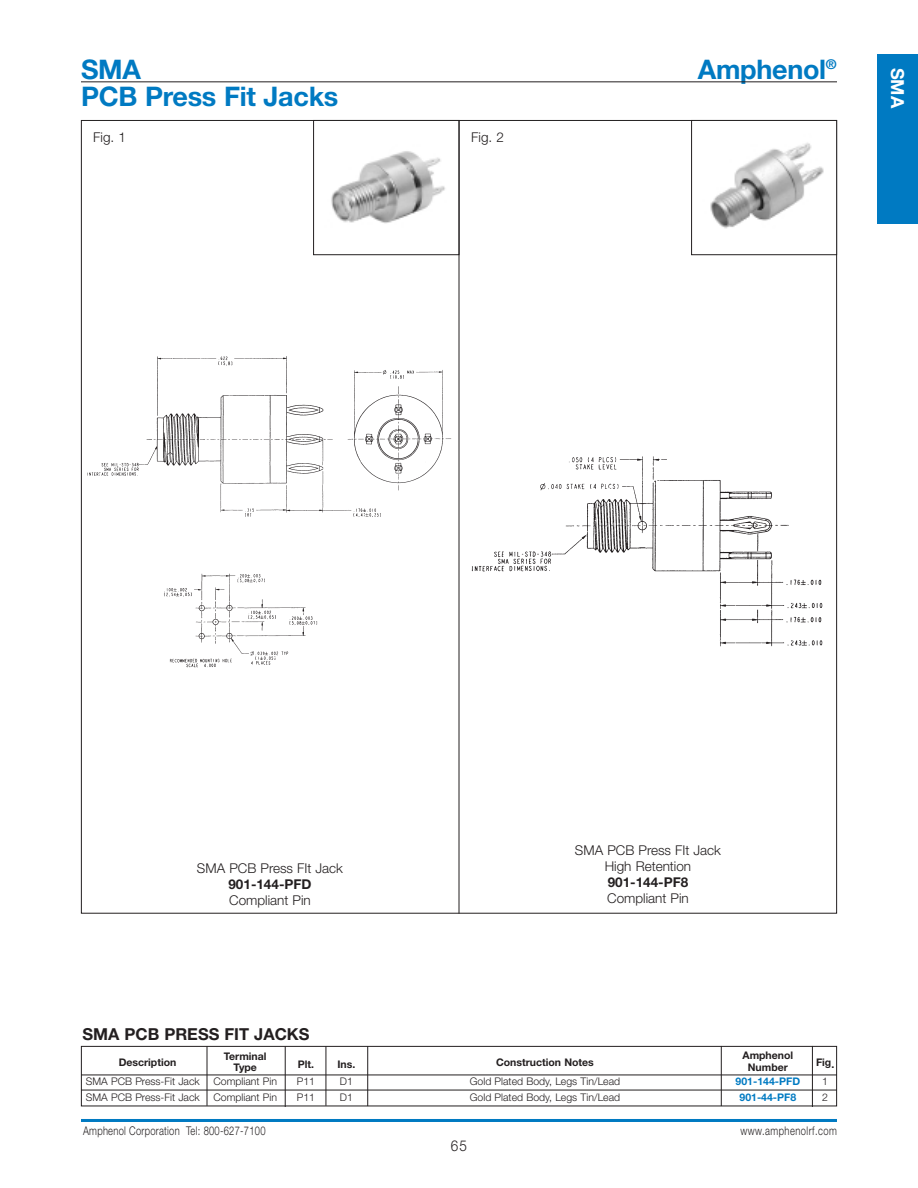
<style>
.page{position:relative;width:918px;height:1188px;background:#fff}
.page>*{position:absolute;margin:0;border:0;box-sizing:border-box;transform-origin:0 0}
.t1{font:700 27px "Helvetica Neue";letter-spacing:-.01em;color:#007ac2}
.t2{font:700 18px "Helvetica Neue";color:#fff}
.t3{font:700 16.5px "Helvetica Neue";color:#231f20}
.t4{font:300 15px "Helvetica Neue";color:#231f20;scale:.9 1}
.t5{font:300 13.5px/16.2px "Helvetica Neue";color:#231f20;text-align:center}
.t6{font:700 13.5px "Helvetica Neue";color:#231f20}
.t7{font:300 12px "Helvetica Neue";letter-spacing:.03em;color:#231f20;scale:.78 1}
.t8{font:300 12px "Helvetica Neue";letter-spacing:.05em;color:#231f20;scale:.78 1}
.t9{font:300 10.5px "Helvetica Neue";color:#231f20}
.t10{font:700 10.5px "Helvetica Neue";color:#231f20}
.t11{font:700 10.5px "Helvetica Neue";color:#007ac2}
</style>
<div class="page">
<hr style="left:81px;top:81px;width:756px;height:1px;background:#231f20">
<hr style="left:81px;top:1119px;width:756px;height:3px;background:#007ac2">
<div style="left:878px;top:54px;width:40px;height:170px;background:#007ac2"></div>
<img style="left:471px;top:456px;width:352px;height:191px">
<img style="left:710px;top:143px;width:114px;height:86px">
<div style="left:691px;top:120px;width:146px;height:135px;border:1px solid #231f20"></div>
<img style="left:87px;top:356px;width:365px;height:161px">
<img style="left:164px;top:573px;width:154px;height:95px">
<img style="left:331px;top:151px;width:114px;height:73px">
<div style="left:313px;top:120px;width:146px;height:135px;border:1px solid #231f20"></div>
<hr style="left:459px;top:120px;width:1px;height:794px;background:#231f20">
<div style="left:81px;top:1046px;width:756px;height:60px;border:1px solid #231f20"></div>
<hr style="left:721px;top:1046px;width:1px;height:60px;background:#231f20">
<hr style="left:812px;top:1046px;width:1px;height:61px;background:#231f20">
<hr style="left:81px;top:1075px;width:756px;height:1px;background:#231f20">
<hr style="left:81px;top:1090px;width:756px;height:1px;background:#231f20">
<hr style="left:207px;top:1046px;width:1px;height:60px;background:#231f20">
<hr style="left:285px;top:1046px;width:1px;height:61px;background:#231f20">
<hr style="left:326px;top:1046px;width:1px;height:60px;background:#231f20">
<hr style="left:367px;top:1046px;width:1px;height:60px;background:#231f20">
<div style="left:84px;top:497px;width:24px;height:27px;background:#fff"></div>
<h1 class="t1" style="left:81px;top:59px;width:61px">SMA</h1>
<h1 class="t1" style="left:698px;top:59px;width:140px">Amphenol<sup>®</sup></h1>
<h1 class="t1" style="left:81px;top:86px;width:259px">PCB Press Fit Jacks</h1>
<p class="t5" style="left:93px;top:130px;width:34px">Fig. 1</p>
<p class="t5" style="left:471px;top:130px;width:34px">Fig. 2</p>
<h2 class="t2" style="left:904px;top:68px;width:42px;rotate:90deg">SMA</h2>
<p class="t5" style="left:197px;top:861px;width:148px">SMA PCB Press FIt Jack</p>
<p class="t6" style="left:228px;top:879px;width:85px">901-144-PFD</p>
<p class="t5" style="left:229px;top:894px;width:83px">Compliant Pin</p>
<p class="t5" style="left:575px;top:843px;width:148px">SMA PCB Press FIt Jack<br>High Retention</p>
<p class="t6" style="left:608px;top:878px;width:82px">901-144-PF8</p>
<p class="t5" style="left:607px;top:892px;width:83px">Compliant Pin</p>
<h3 class="t3" style="left:82px;top:1029px;width:229px">SMA PCB PRESS FIT JACKS</h3>
<p class="t10" style="left:119px;top:1059px;width:59px">Description</p>
<p class="t10" style="left:743px;top:1051px;width:52px">Amphenol</p>
<p class="t10" style="left:224px;top:1053px;width:44px">Terminal</p>
<p class="t10" style="left:496px;top:1059px;width:99px">Construction Notes</p>
<p class="t10" style="left:234px;top:1064px;width:25px">Type</p>
<p class="t10" style="left:298px;top:1061px;width:18px">Plt.</p>
<p class="t10" style="left:338px;top:1061px;width:19px">Ins.</p>
<p class="t10" style="left:748px;top:1064px;width:42px">Number</p>
<p class="t10" style="left:816px;top:1059px;width:20px">Fig.</p>
<p class="t9" style="left:86px;top:1077px;width:115px">SMA PCB Press-Fit Jack</p>
<p class="t9" style="left:214px;top:1077px;width:65px">Compliant Pin</p>
<p class="t9" style="left:297px;top:1077px;width:20px">P11</p>
<p class="t9" style="left:340px;top:1077px;width:15px">D1</p>
<p class="t9" style="left:470px;top:1077px;width:152px">Gold Plated Body, Legs Tin/Lead</p>
<p class="t11" style="left:736px;top:1077px;width:66px">901-144-PFD</p>
<p class="t9" style="left:822px;top:1077px;width:7px">1</p>
<p class="t9" style="left:86px;top:1094px;width:115px">SMA PCB Press-Fit Jack</p>
<p class="t9" style="left:214px;top:1094px;width:65px">Compliant Pin</p>
<p class="t9" style="left:297px;top:1094px;width:20px">P11</p>
<p class="t9" style="left:340px;top:1094px;width:15px">D1</p>
<p class="t9" style="left:470px;top:1094px;width:152px">Gold Plated Body, Legs Tin/Lead</p>
<p class="t11" style="left:739px;top:1094px;width:58px">901-44-PF8</p>
<p class="t9" style="left:822px;top:1094px;width:7px">2</p>
<p class="t7" style="left:83px;top:1126px;width:235px">Amphenol Corporation Tel: 800-627-7100</p>
<p class="t8" style="left:740px;top:1126px;width:125px">www.amphenolrf.com</p>
<h3 class="t4" style="left:451px;top:1141px;width:19px">65</h3>
</div>
